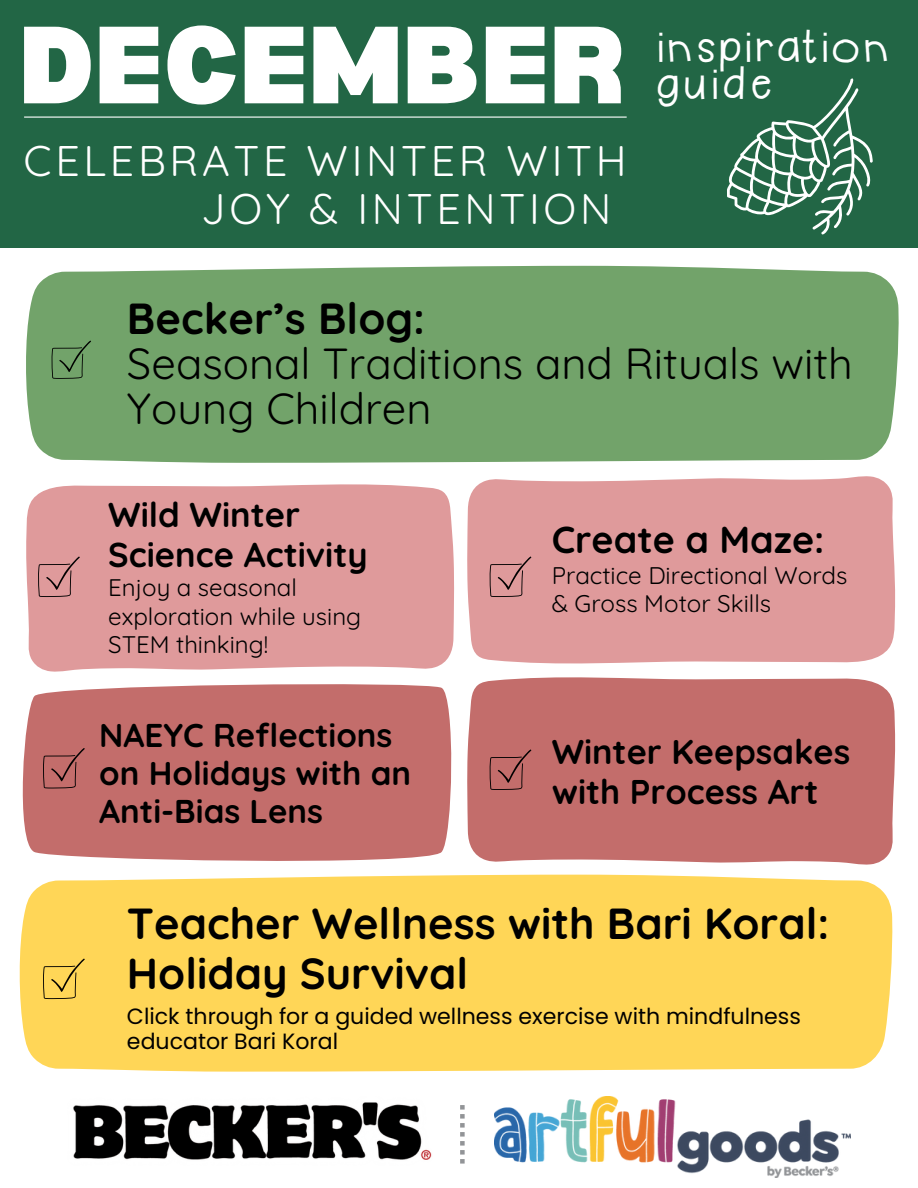
<style>
.page{position:relative;width:918px;height:1188px;background:#fff}
.page>*{position:absolute;margin:0;border:0;box-sizing:border-box;transform-origin:0 0}
.t1{font:900 107.25px "Bernoru";color:#fff}
.t2{font:43.5px/45px "Quicksand";color:#000}
.t3{font:700 43.5px/49.5px "Quicksand";color:#000}
.t4{font:42.9px/47.8px "Quicksand";letter-spacing:.085em;color:#fff}
.t5{font:42.75px/37px "Hello Palazzo";letter-spacing:.085em;color:#fff}
.t6{font:700 37.65px "Quicksand";color:#000}
.t7{font:700 34.5px "Quicksand";color:#000}
.t8{font:700 34.35px/40.5px "Quicksand";color:#000}
.t9{font:700 33px/38.2px "Quicksand";color:#000}
.t10{font:24px/28.2px "Quicksand";color:#000}
.t11{font:22.05px/25.8px "Poppins";color:#000}
.s1{font-weight:700}
</style>
<div class="page">
<div style="left:0;top:0;width:918px;height:248px;background:#226645"></div>
<img style="left:494px;top:1096px;width:357px;height:81px">
<svg style="left:460px;top:1105px;width:5px;height:59px"></svg>
<img style="left:73px;top:1102px;width:359px;height:58px">
<div style="left:26px;top:266px;width:873px;height:197px;background:#72a36a"></div>
<svg style="left:51px;top:341px;width:40px;height:38px"></svg>
<div style="left:26px;top:484px;width:428px;height:188px;background:#df9a9b"></div>
<div style="left:467px;top:476px;width:428px;height:188px;background:#df9a9b"></div>
<svg style="left:489px;top:557px;width:42px;height:40px"></svg>
<div style="left:22px;top:684px;width:430px;height:177px;background:#c36d6b"></div>
<svg style="left:43px;top:748px;width:42px;height:41px"></svg>
<div style="left:467px;top:677px;width:428px;height:188px;background:#c36d6b"></div>
<svg style="left:489px;top:750px;width:42px;height:40px"></svg>
<svg style="left:38px;top:557px;width:42px;height:40px"></svg>
<div style="left:19px;top:875px;width:874px;height:197px;background:#ffd657"></div>
<svg style="left:43px;top:959px;width:42px;height:40px"></svg>
<svg style="left:727px;top:78px;width:146px;height:157px"></svg>
<hr style="left:24px;top:117px;width:603px;height:1px;background:#fff">
<p class="t1" style="left:19px;top:4px;width:608px">DECEMBER</p>
<h5 class="t4" style="left:201px;top:136px;width:427px;text-indent:-178px">CELEBRATE WINTER WITH<br>JOY &amp; INTENTION</h5>
<h2 class="t5" style="left:657px;top:26px;width:232px">inspiration guide</h2>
<p class="t2" style="left:127px;top:296px;width:727px"><span class="s1">Becker’s Blog:<br></span>Seasonal Traditions and Rituals with<br>Young Children</p>
<p class="t7" style="left:108px;top:492px;width:193px">Wild Winter</p>
<p class="t7" style="left:108px;top:533px;width:261px">Science Activity</p>
<p class="t10" style="left:108px;top:573px;width:255px">Enjoy a seasonal exploration while using<br>STEM thinking!</p>
<h4 class="t9" style="left:99px;top:715px;width:314px">NAEYC Reflections on Holidays with an<br>Anti-Bias Lens</h4>
<p class="t6" style="left:552px;top:516px;width:274px">Create a Maze:</p>
<p class="t10" style="left:552px;top:560px;width:297px">Practice Directional Words &amp; Gross Motor Skills</p>
<p class="t8" style="left:552px;top:731px;width:300px">Winter Keepsakes with Process Art</p>
<p class="t3" style="left:127px;top:898px;width:704px">Teacher Wellness with Bari Koral:<br>Holiday Survival</p>
<p class="t11" style="left:127px;top:1003px;width:675px">Click through for a guided wellness exercise with mindfulness educator Bari Koral</p>
</div>
